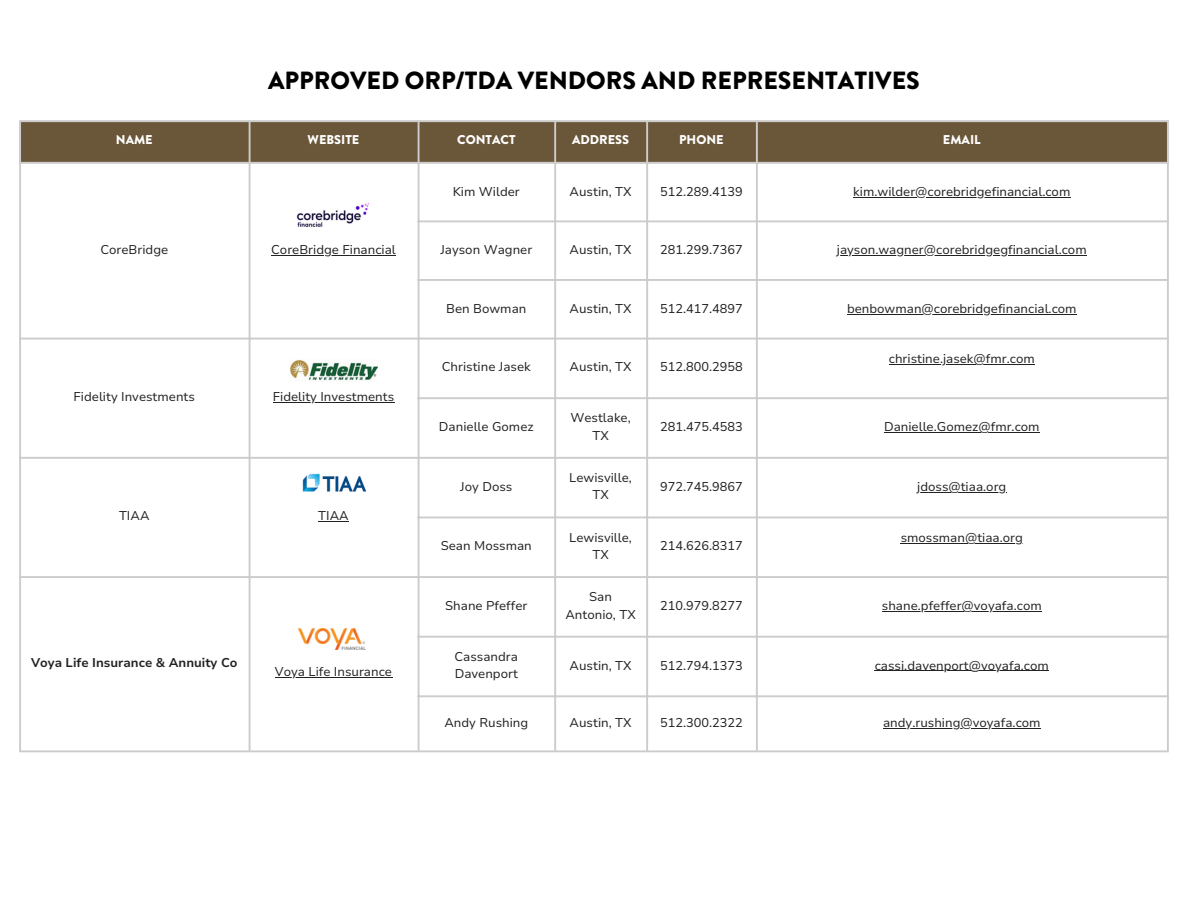
<style>
.page{position:relative;width:1188px;height:918px;background:#fff}
.page>*{position:absolute;margin:0;border:0;box-sizing:border-box;transform-origin:0 0}
.t1{font:900 24.9px "Brandon Grotesque";color:#000}
.t2{font:12.75px/17.2px "Nunito Sans 10 pt";color:#222;text-align:center}
.t3{font:900 12.75px "Brandon Grotesque";color:#fff}
.t4{font:700 12.75px "Nunito Sans 10 pt";color:#222}
</style>
<div class="page">
<div style="left:21px;top:122px;width:1146px;height:40px;background:#6a5638"></div>
<hr style="left:271px;top:255px;width:125px;height:1px;background:#222">
<hr style="left:853px;top:197px;width:217px;height:1px;background:#222">
<hr style="left:837px;top:255px;width:250px;height:1px;background:#222">
<hr style="left:847px;top:314px;width:230px;height:1px;background:#222">
<hr style="left:273px;top:402px;width:121px;height:1px;background:#222">
<hr style="left:889px;top:364px;width:146px;height:1px;background:#222">
<hr style="left:884px;top:432px;width:156px;height:1px;background:#222">
<hr style="left:318px;top:521px;width:31px;height:1px;background:#222">
<hr style="left:917px;top:492px;width:89px;height:1px;background:#222">
<hr style="left:901px;top:543px;width:122px;height:1px;background:#222">
<hr style="left:275px;top:677px;width:117px;height:1px;background:#222">
<hr style="left:882px;top:611px;width:160px;height:1px;background:#222">
<hr style="left:875px;top:671px;width:174px;height:1px;background:#222">
<hr style="left:883px;top:728px;width:158px;height:1px;background:#222">
<hr style="left:19px;top:122px;width:2px;height:628px;background:#ccc">
<hr style="left:249px;top:122px;width:2px;height:628px;background:#ccc">
<hr style="left:418px;top:122px;width:2px;height:628px;background:#ccc">
<hr style="left:554px;top:122px;width:2px;height:628px;background:#ccc">
<hr style="left:646px;top:122px;width:2px;height:628px;background:#ccc">
<hr style="left:756px;top:122px;width:2px;height:628px;background:#ccc">
<hr style="left:1167px;top:122px;width:2px;height:628px;background:#ccc">
<hr style="left:19px;top:120px;width:1150px;height:2px;background:#ccc">
<hr style="left:19px;top:162px;width:1150px;height:2px;background:#ccc">
<hr style="left:418px;top:220px;width:751px;height:2px;background:#ccc">
<hr style="left:418px;top:279px;width:751px;height:2px;background:#ccc">
<hr style="left:19px;top:338px;width:1150px;height:2px;background:#ccc">
<hr style="left:418px;top:397px;width:751px;height:2px;background:#ccc">
<hr style="left:19px;top:457px;width:1150px;height:2px;background:#ccc">
<hr style="left:418px;top:516px;width:751px;height:2px;background:#ccc">
<hr style="left:19px;top:576px;width:1150px;height:2px;background:#ccc">
<hr style="left:418px;top:636px;width:751px;height:2px;background:#ccc">
<hr style="left:418px;top:695px;width:751px;height:2px;background:#ccc">
<hr style="left:19px;top:750px;width:1150px;height:2px;background:#ccc">
<img style="left:296px;top:203px;width:73px;height:24px">
<img style="left:289px;top:359px;width:88px;height:22px">
<img style="left:302px;top:473px;width:65px;height:19px">
<img style="left:298px;top:628px;width:68px;height:22px">
<p class="t1" style="left:268px;top:63px;width:653px">APPROVED ORP/TDA VENDORS AND REPRESENTATIVES</p>
<h1 class="t3" style="left:116px;top:131px;width:38px">NAME</h1>
<p class="t3" style="left:308px;top:131px;width:53px">WEBSITE</p>
<p class="t3" style="left:457px;top:131px;width:60px">CONTACT</p>
<p class="t3" style="left:572px;top:131px;width:59px">ADDRESS</p>
<p class="t3" style="left:679px;top:131px;width:46px">PHONE</p>
<p class="t3" style="left:943px;top:131px;width:39px">EMAIL</p>
<p class="t2" style="left:100px;top:241px;width:69px">CoreBridge</p>
<p class="t2" style="left:271px;top:241px;width:126px">CoreBridge Financial</p>
<p class="t2" style="left:74px;top:388px;width:123px">Fidelity Investments</p>
<p class="t2" style="left:273px;top:388px;width:123px">Fidelity Investments</p>
<p class="t2" style="left:119px;top:507px;width:32px">TIAA</p>
<p class="t2" style="left:318px;top:507px;width:32px">TIAA</p>
<p class="t4" style="left:31px;top:654px;width:208px">Voya Life Insurance &amp; Annuity Co</p>
<p class="t2" style="left:275px;top:663px;width:119px">Voya Life Insurance</p>
<p class="t2" style="left:453px;top:183px;width:69px">Kim Wilder</p>
<p class="t2" style="left:570px;top:183px;width:63px">Austin, TX</p>
<p class="t2" style="left:660px;top:183px;width:84px">512.289.4139</p>
<p class="t2" style="left:853px;top:183px;width:219px">kim.wilder@corebridgefinancial.com</p>
<p class="t2" style="left:440px;top:241px;width:93px">Jayson Wagner</p>
<p class="t2" style="left:570px;top:241px;width:63px">Austin, TX</p>
<p class="t2" style="left:660px;top:241px;width:84px">281.299.7367</p>
<p class="t2" style="left:837px;top:241px;width:251px">jayson.wagner@corebridgegfinancial.com</p>
<p class="t2" style="left:446px;top:300px;width:82px">Ben Bowman</p>
<p class="t2" style="left:570px;top:300px;width:63px">Austin, TX</p>
<p class="t2" style="left:660px;top:300px;width:84px">512.417.4897</p>
<p class="t2" style="left:847px;top:300px;width:231px">benbowman@corebridgefinancial.com</p>
<p class="t2" style="left:442px;top:359px;width:91px">Christine Jasek</p>
<p class="t2" style="left:570px;top:359px;width:63px">Austin, TX</p>
<p class="t2" style="left:660px;top:359px;width:84px">512.800.2958</p>
<p class="t2" style="left:889px;top:350px;width:147px">christine.jasek@fmr.com</p>
<p class="t2" style="left:439px;top:418px;width:96px">Danielle Gomez</p>
<p class="t2" style="left:570px;top:410px;width:62px">Westlake,<br>TX</p>
<p class="t2" style="left:660px;top:418px;width:84px">281.475.4583</p>
<p class="t2" style="left:884px;top:418px;width:157px">Danielle.Gomez@fmr.com</p>
<p class="t2" style="left:460px;top:478px;width:54px">Joy Doss</p>
<p class="t2" style="left:569px;top:469px;width:64px">Lewisville,<br>TX</p>
<p class="t2" style="left:660px;top:478px;width:84px">972.745.9867</p>
<p class="t2" style="left:917px;top:478px;width:91px">jdoss@tiaa.org</p>
<p class="t2" style="left:441px;top:537px;width:93px">Sean Mossman</p>
<p class="t2" style="left:569px;top:529px;width:64px">Lewisville,<br>TX</p>
<p class="t2" style="left:660px;top:537px;width:84px">214.626.8317</p>
<p class="t2" style="left:901px;top:529px;width:124px">smossman@tiaa.org</p>
<p class="t2" style="left:445px;top:597px;width:84px">Shane Pfeffer</p>
<p class="t2" style="left:565px;top:589px;width:72px">San<br>Antonio, TX</p>
<p class="t2" style="left:660px;top:597px;width:84px">210.979.8277</p>
<p class="t2" style="left:882px;top:597px;width:161px">shane.pfeffer@voyafa.com</p>
<p class="t2" style="left:455px;top:648px;width:65px;text-align:left">Cassandra<br>Davenport</p>
<p class="t2" style="left:570px;top:657px;width:63px">Austin, TX</p>
<p class="t2" style="left:660px;top:657px;width:84px">512.794.1373</p>
<p class="t2" style="left:875px;top:657px;width:176px">cassi.davenport@voyafa.com</p>
<p class="t2" style="left:444px;top:714px;width:85px">Andy Rushing</p>
<p class="t2" style="left:570px;top:714px;width:63px">Austin, TX</p>
<p class="t2" style="left:660px;top:714px;width:84px">512.300.2322</p>
<p class="t2" style="left:883px;top:714px;width:159px">andy.rushing@voyafa.com</p>
</div>
